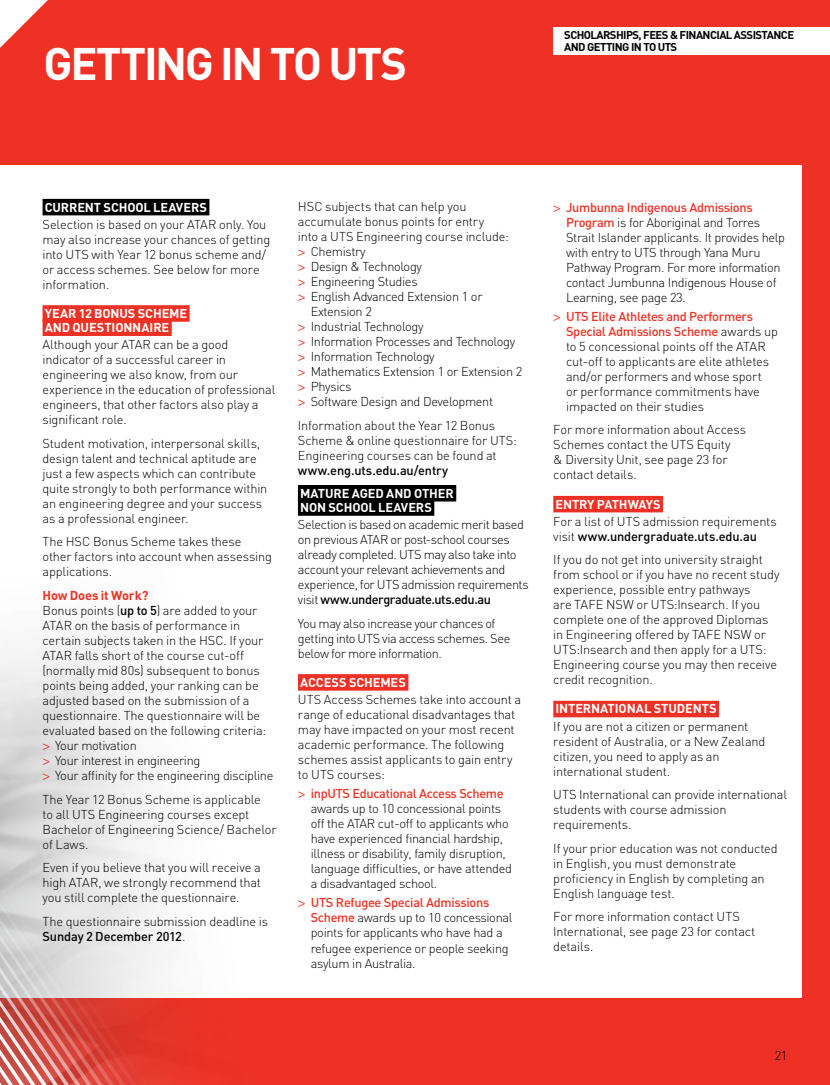
<style>
.page{position:relative;width:830px;height:1085px;background:#fff}
.page>*{position:absolute;margin:0;border:0;box-sizing:border-box;transform-origin:0 0}
.t1{font:700 45px "DIN";letter-spacing:-.05em;color:#fff}
.t2{font:300 12.75px/15px "DIN";letter-spacing:-.015em;color:#000}
.t3{font:300 12.75px/15px "DIN";letter-spacing:-.035em;color:#000}
.t4{font:700 12.75px/14.2px "DIN";letter-spacing:-.01em;color:#fff}
.t5{font:500 12.75px "DIN";letter-spacing:-.01em;color:#000}
.t6{font:700 11.25px/12px "DIN";letter-spacing:-.05em;color:#000}
.s1{font-weight:700;color:#ee3124}
.s2{font-weight:500}
.s3{font-family:"Helvetica Neue";font-weight:400;color:#ee3124}
.s4{font-weight:500;color:#ee3124}
</style>
<div class="page">
<div style="left:0;top:0;width:829px;height:1084px;background:#ee3124"></div>
<div style="left:0;top:165px;width:800px;height:832px;background:#fff"></div>
<svg style="left:0;top:0;width:48px;height:48px"></svg>
<div style="left:39px;top:38px;width:374px;height:48px;background:#ee3124"></div>
<div style="left:553px;top:28px;width:276px;height:27px;background:#fff"></div>
<svg style="left:0;top:643px;width:443px;height:441px"></svg>
<div style="left:43px;top:199px;width:166px;height:16px;background:#000"></div>
<div style="left:43px;top:305px;width:146px;height:17px;background:#ee3124"></div>
<div style="left:43px;top:319px;width:129px;height:17px;background:#ee3124"></div>
<div style="left:298px;top:485px;width:158px;height:16px;background:#000"></div>
<div style="left:298px;top:499px;width:136px;height:16px;background:#000"></div>
<div style="left:298px;top:674px;width:110px;height:16px;background:#ee3124"></div>
<div style="left:553px;top:496px;width:109px;height:16px;background:#ee3124"></div>
<div style="left:553px;top:700px;width:165px;height:17px;background:#ee3124"></div>
<h1 class="t1" style="left:44px;top:34px;width:365px">GETTING IN TO UTS</h1>
<p class="t6" style="left:564px;top:29px;width:231px">SCHOLARSHIPS, FEES &amp; FINANCIAL ASSISTANCE<br>ANDG</p>
<p class="t6" style="left:593px;top:41px;width:85px">ETTING I N TO UTS</p>
<p class="t4" style="left:45px;top:199px;width:36px">CURRENT</p>
<p class="t4" style="left:103px;top:199px;width:11px">SCHOO</p>
<p class="t4" style="left:143px;top:199px;width:65px">L LEA VERS</p>
<p class="t2" style="left:43px;top:216px;width:229px">Selection is based on your ATAR only. You may also increase your chances of getting into UTS with Year 12 bonus scheme and/ or access schemes. See below for more information.</p>
<p class="t4" style="left:45px;top:305px;width:79px">YEAR 12 BONUS</p>
<p class="t4" style="left:45px;top:305px;width:144px;text-indent:93px">SCHEME<br>AND QU ESTIONNAIRE</p>
<p class="t2" style="left:43px;top:337px;width:234px">Although your ATAR can be a good indicator of a successful career in engineering we also know, from our experience in the education of professional engineers, that other factors also play a significant role.</p>
<p class="t2" style="left:43px;top:435px;width:226px">Student motivation, interpersonal skills, design talent and technical aptitude are just a few aspects which can contribute quite strongly to both performance within an engineering degree and your success as a professional engineer.</p>
<p class="t2" style="left:43px;top:534px;width:231px">The HSC Bonus Scheme takes these other factors into account when assessing applications.</p>
<p class="t2" style="left:43px;top:587px;width:232px"><span class="s1">H OW DOES IT WORK?<br></span>Bonus points (<span class="s2">up to 5</span>) are added to your ATAR on the basis of performance in certain subjects taken in the HSC. If your ATAR falls short of the course cut-off (normally mid 80s) subsequent to bonus points being added, your ranking can be adjusted based on the submission of a questionnaire. The questionnaire will be evaluated based on the following criteria: <span class="s3">&gt;</span> Your motivation<br><span class="s3">&gt;</span> Your interest in engineering<br><span class="s3">&gt;</span> Your affinity for the engineering discipline</p>
<p class="t2" style="left:43px;top:791px;width:235px">The Year 12 Bonus Scheme is applicable<br>to all UTS Engineering courses except<br>Bachelor of Engineering Science/ Bachelor of Laws.</p>
<p class="t2" style="left:43px;top:859px;width:220px;text-align:justify">Even if you believe that you will receive a high ATAR, we strongly recommend that you still complete the questionnaire.</p>
<p class="t2" style="left:43px;top:913px;width:227px">The questionnaire submission deadline is<br><span class="s2">Sunday 2 December 2012</span>.</p>
<p class="t2" style="left:298px;top:199px;width:170px">HSC subjects that can help you</p>
<p class="t2" style="left:298px;top:214px;width:188px">accumulate bonus points for entry</p>
<p class="t2" style="left:298px;top:229px;width:212px">into a UTS Engineering course include:</p>
<p class="t2" style="left:298px;top:244px;width:69px"><span class="s3">&gt;</span> Chemistry</p>
<p class="t2" style="left:298px;top:259px;width:126px"><span class="s3">&gt;</span> Design &amp; Technology</p>
<p class="t2" style="left:298px;top:274px;width:121px"><span class="s3">&gt;</span> Engineering Studies</p>
<p class="t2" style="left:298px;top:289px;width:186px"><span class="s3">&gt;</span> English Advanced Extension 1 or</p>
<p class="t2" style="left:310px;top:304px;width:63px">Extension 2</p>
<p class="t2" style="left:298px;top:319px;width:127px"><span class="s3">&gt;</span> Industrial Technology</p>
<p class="t2" style="left:298px;top:334px;width:219px"><span class="s3">&gt;</span> Information Processes and Technology</p>
<p class="t2" style="left:298px;top:349px;width:138px"><span class="s3">&gt;</span> Information Technology</p>
<p class="t2" style="left:298px;top:364px;width:226px"><span class="s3">&gt;</span> Mathematics Extension 1 or Extension 2</p>
<p class="t2" style="left:298px;top:379px;width:55px"><span class="s3">&gt;</span> Physics</p>
<p class="t2" style="left:298px;top:394px;width:197px"><span class="s3">&gt;</span> Software Design and Development</p>
<p class="t2" style="left:298px;top:417px;width:220px">Information about the Year 12 Bonus<br>Scheme &amp; online questionnaire for UTS:<br>Engineering courses can be found at</p>
<p class="t5" style="left:298px;top:462px;width:152px">www.eng.uts.edu.au/entry</p>
<p class="t4" style="left:300px;top:485px;width:44px">MAT UREAGEDANDOTHE</p>
<p class="t4" style="left:445px;top:485px;width:10px">R</p>
<p class="t4" style="left:300px;top:499px;width:3px">NON</p>
<p class="t4" style="left:328px;top:499px;width:11px">SCHOO</p>
<p class="t4" style="left:368px;top:499px;width:65px">L LEA VERS</p>
<p class="t3" style="left:298px;top:516px;width:232px">Selection is based on academic merit based on previous ATAR or post-school courses already completed. UTS may also take into account your relevant achievements and experience, for UTS admission requirements visit <span class="s2">www.undergraduate.uts.edu.au</span></p>
<p class="t3" style="left:298px;top:615px;width:214px">You may also increase your chances of getting into UTS via access schemes. See below for more information.</p>
<p class="t4" style="left:300px;top:674px;width:106px">ACCESS SCHEM ES</p>
<p class="t2" style="left:298px;top:691px;width:225px">UTS Access Schemes take into account a range of educational disadvantages that may have impacted on your most recent academic performance. The following schemes assist applicants to gain entry to UTS courses:</p>
<p class="t2" style="left:310px;top:785px;width:203px;text-indent:-13px"><span class="s3">&gt;</span> <span class="s4">inpUTS Educational Access Scheme </span>awards up to 10 concessional points off the ATAR cut-off to applicants who have experienced financial hardship, illness or disability, family disruption, language difficulties, or have attended a disadvantaged school.</p>
<p class="t2" style="left:310px;top:895px;width:203px;text-indent:-13px"><span class="s3">&gt;</span> <span class="s4">UTS Refugee Special Admissions<br>Scheme</span> awards up to 10 concessional points for applicants who have had a refugee experience or people seeking asylum in Australia.</p>
<p class="t2" style="left:566px;top:199px;width:220px;text-indent:-13px"><span class="s3">&gt;</span> <span class="s4">Jumbunna Indigenous Admissions Program</span> is for Aboriginal and Torres Strait Islander applicants. It provides help with entry to UTS through Yana Muru Pathway Program. For more information contact Jumbunna Indigenous House of Learning, see page 23.</p>
<p class="t2" style="left:566px;top:308px;width:213px;text-indent:-13px"><span class="s3">&gt;</span> <span class="s4">UTS Elite Athletes and Performers Special Admissions Scheme</span> awards up to 5 concessional points off the ATAR cut-off to applicants are elite athletes and/or performers and whose sport<br>or performance commitments have impacted on their studies</p>
<p class="t2" style="left:553px;top:422px;width:194px">For more information about Access<br>Schemes contact the UTS Equity<br>&amp; Diversity Unit, see page 23 for contact details.</p>
<p class="t4" style="left:555px;top:496px;width:99px">ENTRY PATHWAYS</p>
<p class="t2" style="left:553px;top:513px;width:225px">For a list of UTS admission requirements visit <span class="s2">www.undergraduate.uts.edu.au</span></p>
<p class="t2" style="left:553px;top:552px;width:228px">If you do not get into university straight from school or if you have no recent study experience, possible entry pathways<br>are TAFE NSW or UTS:Insearch. If you complete one of the approved Diplomas in Engineering offered by TAFE NSW or UTS:Insearch and then apply for a UTS:<br>Engineering course you may then receive credit recognition.</p>
<p class="t4" style="left:555px;top:701px;width:161px">I NTERNATIONALS TUDENTS</p>
<p class="t2" style="left:553px;top:718px;width:213px">If you are not a citizen or permanent resident of Australia, or a New Zealand citizen, you need to apply as an international student.</p>
<p class="t2" style="left:553px;top:786px;width:235px">UTS International can provide international students with course admission requirements.</p>
<p class="t2" style="left:553px;top:840px;width:226px">If your prior education was not conducted in English, you must demonstrate proficiency in English by completing an English language test.</p>
<p class="t2" style="left:553px;top:908px;width:203px">For more information contact UTS<br>International, see page 23 for contact details.</p>
<p class="t2" style="left:774px;top:1047px;width:14px">21</p>
</div>
